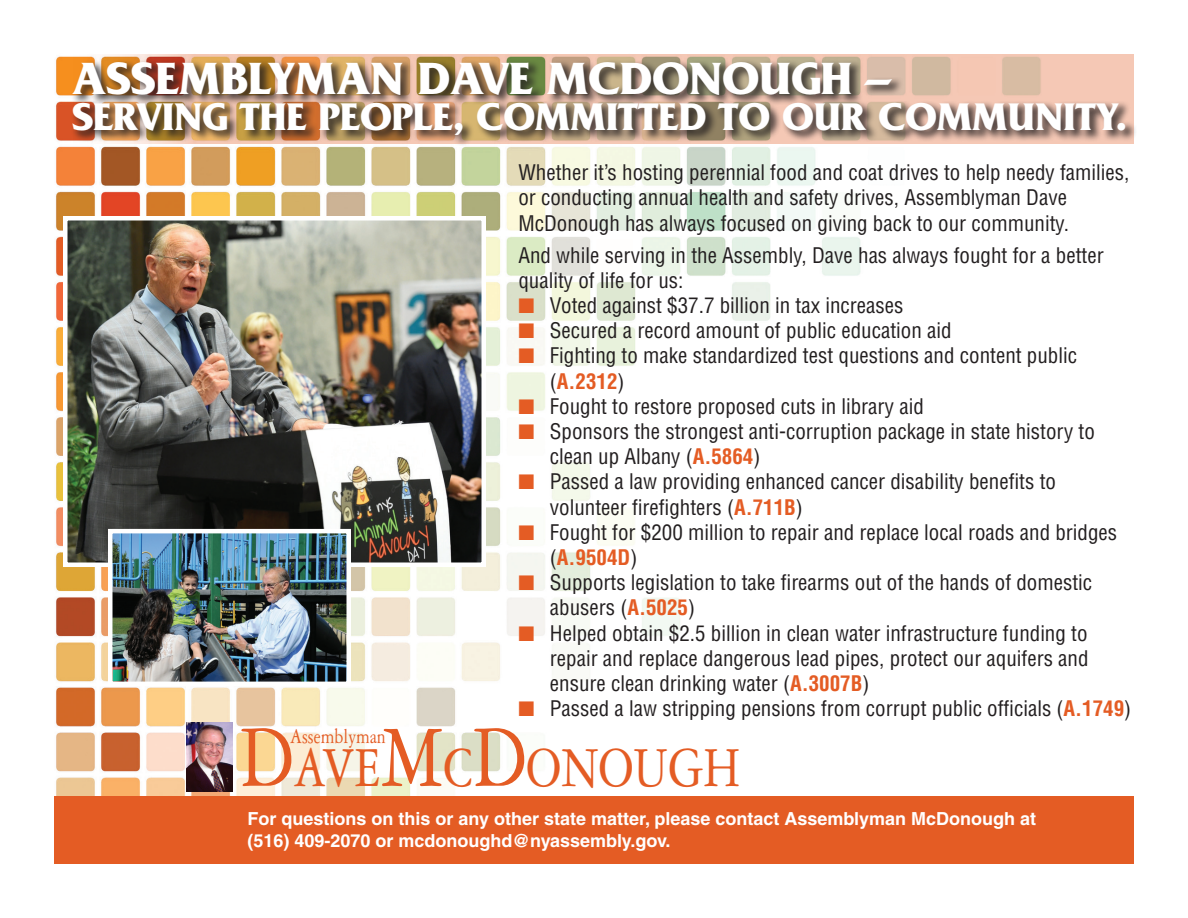
<style>
.page{position:relative;width:1188px;height:918px;background:#fff}
.page>*{position:absolute;margin:0;border:0;box-sizing:border-box;transform-origin:0 0}
.t1{font:60.15px "Garamond Three";color:#e45c24;scale:.8 1}
.t2{font:700 47.4px "Friz Quadrata";color:#fff}
.t3{font:700 40.5px "Friz Quadrata";color:#fff}
.t4{font:22.2px "Garamond Three";color:#e45c24;scale:.8 1}
.t5{font:condensed 21px/25.2px "Helvetica";color:#231f20}
.t6{font:700 18px/21.6px "Helvetica";color:#fff}
.s1{color:#e45c24}
.s2{font-weight:700;color:#e45c24}
.s3{font-size:93.15px}
</style>
<div class="page">
<img style="left:56px;top:57px;width:805px;height:739px">
<svg style="left:58px;top:54px;width:1076px;height:90px;background:#e6b28f"></svg>
<div style="left:54px;top:796px;width:1080px;height:68px;background:#e45c24"></div>
<img style="left:186px;top:722px;width:46px;height:69px">
<img style="left:68px;top:221px;width:413px;height:341px">
<div style="left:63px;top:216px;width:423px;height:351px;border:4px solid #fff"></div>
<div style="left:70px;top:59px;width:1067px;height:88px;background:#231f20;opacity:.75"></div>
<img style="left:113px;top:534px;width:233px;height:147px">
<div style="left:108px;top:529px;width:243px;height:157px;border:4px solid #fff"></div>
<p class="t2" style="left:72px;top:52px;width:819px">ASSEMBLYMAN DAVE MCDONOUGH –</p>
<p class="t3" style="left:72px;top:94px;width:1057px">SERVING THE PEOPLE, COMMITTED TO OUR COMMUNITY.</p>
<p class="t5" style="left:518px;top:160px;width:613px">Whether it’s hosting perennial food and coat drives to help needy families, or conducting annual health and safety drives, Assemblyman Dave<br>McDonough has always focused on giving back to our community.</p>
<p class="t5" style="left:518px;top:242px;width:587px">And while serving in the Assembly, Dave has always fought for a better quality of life for us:</p>
<p class="t5" style="left:518px;top:293px;width:387px"><span class="s1">■</span> Voted against $37.7 billion in tax increases</p>
<p class="t5" style="left:518px;top:318px;width:435px"><span class="s1">■</span> Secured a record amount of public education aid</p>
<p class="t5" style="left:550px;top:343px;width:529px;text-indent:-32px"><span class="s1">■</span> Fighting to make standardized test questions and content public (<span class="s2">A.2312</span>)</p>
<p class="t5" style="left:518px;top:393px;width:407px"><span class="s1">■</span> Fought to restore proposed cuts in library aid</p>
<p class="t5" style="left:550px;top:419px;width:547px;text-indent:-32px"><span class="s1">■</span> Sponsors the strongest anti-corruption package in state history to clean up Albany (<span class="s2">A.5864</span>)</p>
<p class="t5" style="left:550px;top:469px;width:508px;text-indent:-32px"><span class="s1">■</span> Passed a law providing enhanced cancer disability benefits to volunteer firefighters (<span class="s2">A.711B</span>)</p>
<p class="t5" style="left:550px;top:519px;width:569px;text-indent:-32px"><span class="s1">■</span> Fought for $200 million to repair and replace local roads and bridges (<span class="s2">A.9504D</span>)</p>
<p class="t5" style="left:550px;top:570px;width:544px;text-indent:-32px"><span class="s1">■</span> Supports legislation to take firearms out of the hands of domestic abusers (<span class="s2">A.5025</span>)</p>
<p class="t5" style="left:550px;top:620px;width:540px;text-align:justify;text-indent:-32px"><span class="s1">■</span> Helped obtain $2.5 billion in clean water infrastructure funding to repair and replace dangerous lead pipes, protect our aquifers and ensure clean drinking water (<span class="s2">A.3007B</span>)</p>
<p class="t5" style="left:518px;top:696px;width:614px"><span class="s1">■</span> Passed a law stripping pensions from corrupt public officials (<span class="s2">A.1749</span>)</p>
<p class="t4" style="left:290px;top:724px;width:121px">Assemblyman</p>
<p class="t1" style="left:240px;top:735px;width:627px"><span class="s3">D</span>AVE<span class="s3">M</span>C<span class="s3">D</span>ONOUGH</p>
<p class="t6" style="left:248px;top:808px;width:790px">For questions on this or any other state matter, please contact Assemblyman McDonough at (516) 409-2070 or mcdonoughd@nyassembly.gov.</p>
</div>
